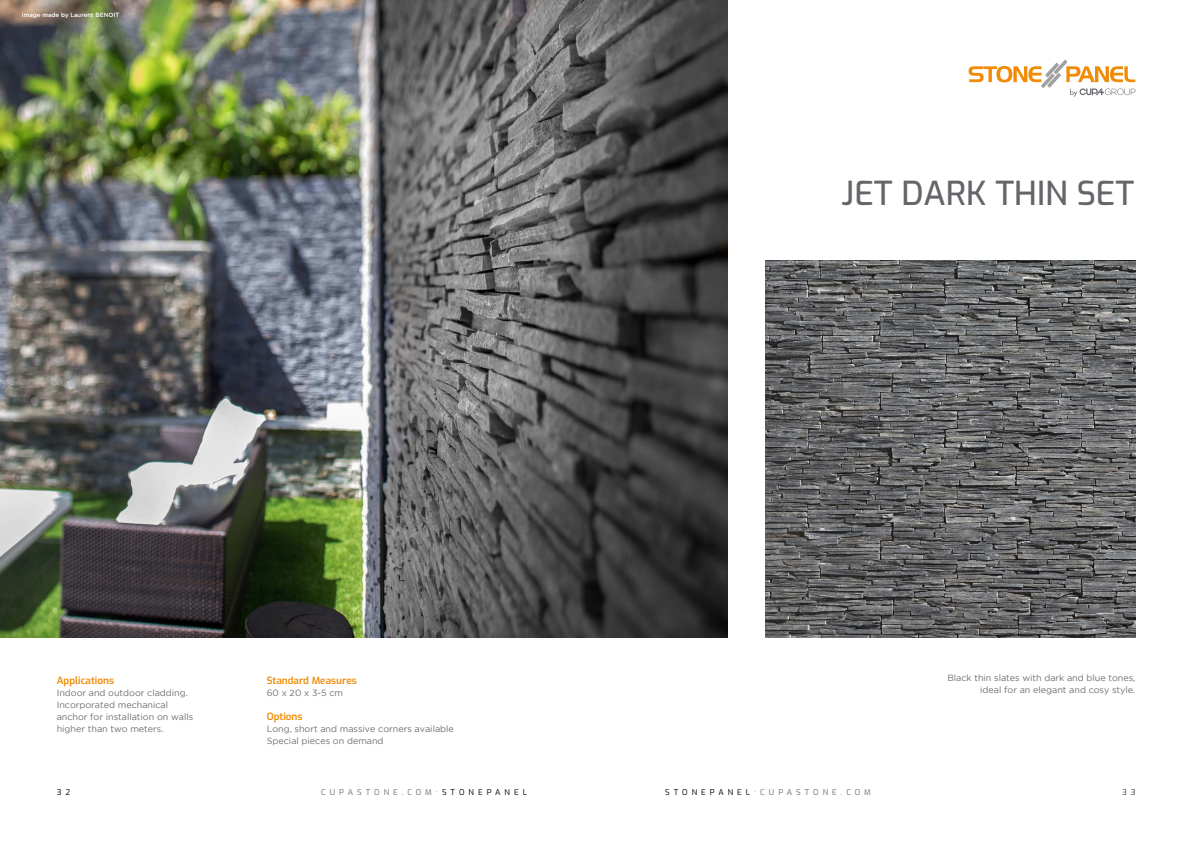
<style>
.page{position:relative;width:1191px;height:842px;background:#fff}
.page>*{position:absolute;margin:0;border:0;box-sizing:border-box;transform-origin:0 0}
.t1{font:500 33px "Exo";color:#64666a}
.t2{font:600 10px "Exo";color:#f18a04}
.t3{font:9px/12px "Gotham";color:#706f6f}
.t4{font:8px "Exo";letter-spacing:.5em;color:#706f6f}
.t5{font:8px "Exo";color:#000}
.t6{font:300 8px "Exo";color:#000}
.t7{font:500 6px "Gotham";color:#fff}
.s1{color:#000}
</style>
<div class="page">
<img style="left:0;top:0;width:727px;height:637px">
<svg style="left:968px;top:60px;width:167px;height:37px"></svg>
<img style="left:766px;top:260px;width:369px;height:377px">
<p class="t7" style="left:22px;top:11px;width:99px">Image made by Laurent BENOIT</p>
<p class="t2" style="left:57px;top:673px;width:59px">Applications</p>
<p class="t3" style="left:57px;top:687px;width:138px">Indoor and outdoor cladding.<br>Incorporated mechanical anchor for installation on walls higher than two meters.</p>
<p class="t2" style="left:267px;top:673px;width:91px">Standard Measures</p>
<p class="t3" style="left:267px;top:687px;width:78px">60 x 20 x 3-5 cm</p>
<p class="t2" style="left:267px;top:709px;width:37px">Options</p>
<p class="t3" style="left:267px;top:723px;width:189px">Long, short and massive corners available<br>Special pieces on demand</p>
<h1 class="t1" style="left:841px;top:169px;width:294px">JET DARK THIN SET</h1>
<p class="t3" style="left:947px;top:671px;width:190px;text-align:right">Black thin slates with dark and blue tones, ideal for an elegant and cosy style.</p>
<p class="t5" style="left:57px;top:787px;width:15px">3 2</p>
<p class="t4" style="left:321px;top:787px;width:207px">CUPASTONE.COM·<span class="s1">STONEPANEL</span></p>
<p class="t4" style="left:665px;top:787px;width:207px"><span class="s1">STONEPANEL</span>·CUPASTONE.COM</p>
<p class="t6" style="left:1122px;top:787px;width:15px">3 3</p>
</div>
